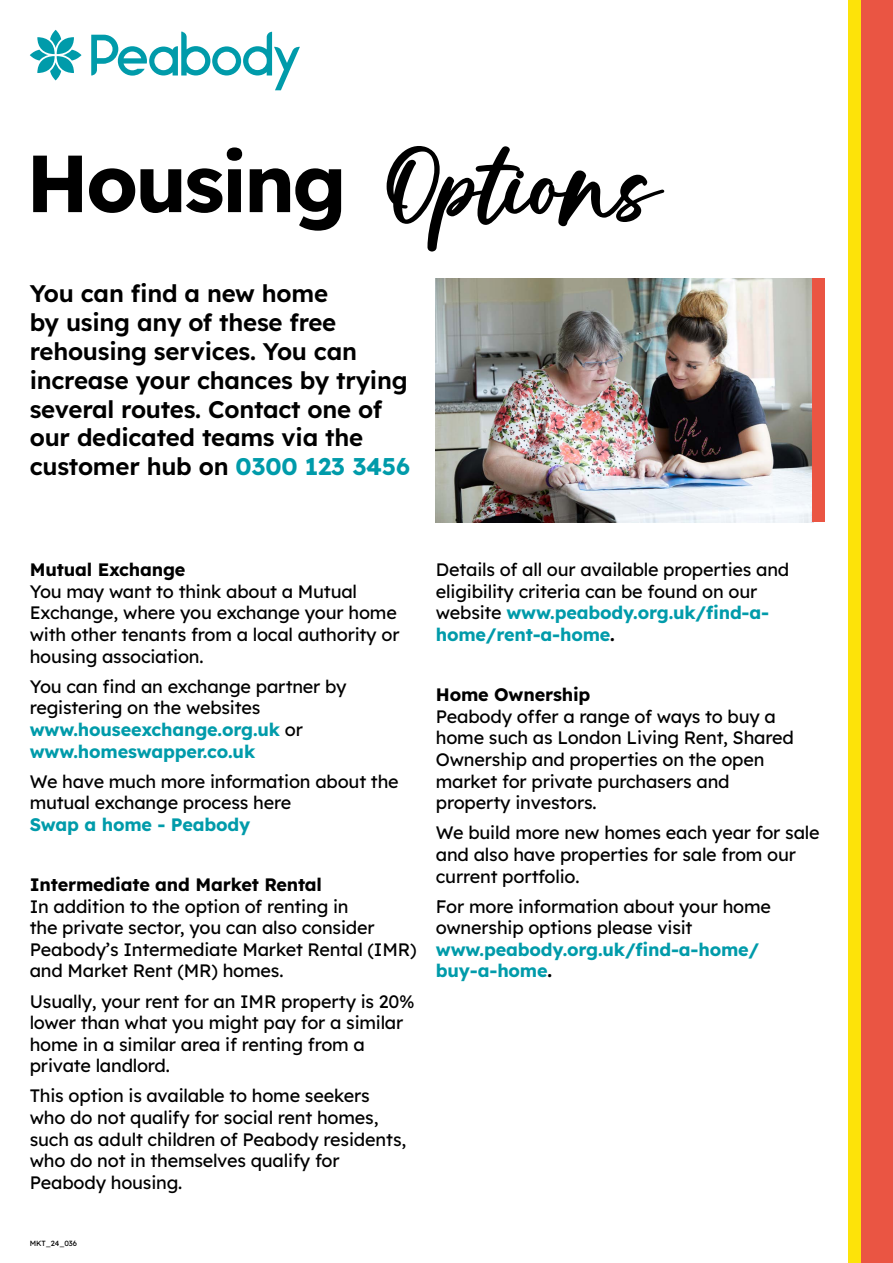
<style>
.page{position:relative;width:893px;height:1263px;background:#fff}
.page>*{position:absolute;margin:0;border:0;box-sizing:border-box;transform-origin:0 0}
.t1{font:700 80.7px "Lexend Deca";letter-spacing:-.035em;color:#000}
.t2{font:600 24px/28.8px "Lexend Deca";letter-spacing:-.01em;color:#000}
.t3{font:18px/21.6px "Lexend Deca";letter-spacing:-.01em;color:#000}
.t4{font:700 18px/21.6px "Lexend Deca";letter-spacing:-.01em;color:#009baa}
.t5{font:700 18px "Lexend Deca";letter-spacing:-.01em;color:#000}
.t6{font:7.5px "Lexend Deca";letter-spacing:-.01em;color:#000}
.s1{font-family:"Natural";font-weight:400;font-size:106.95px}
.s2{font-weight:700;color:#009baa}
.s3{font-weight:700}
.s4{color:#000}
</style>
<div class="page">
<div style="left:848px;top:0;width:13px;height:1263px;background:#fde309"></div>
<div style="left:861px;top:0;width:32px;height:1263px;background:#ea5543"></div>
<svg style="left:91px;top:32px;width:209px;height:58px"></svg>
<svg style="left:30px;top:30px;width:52px;height:50px"></svg>
<img style="left:436px;top:278px;width:376px;height:244px">
<div style="left:812px;top:278px;width:13px;height:244px;background:#ea5543"></div>
<h1 class="t1" style="left:26px;top:119px;width:635px">Housing <span class="s1">Options</span></h1>
<h2 class="t2" style="left:30px;top:278px;width:382px">You can find a new home<br>by using any of these free rehousing services. You can increase your chances by trying several routes. Contact one of our dedicated teams via the customer hub on <span class="s2">0300 123 3456</span></h2>
<p class="t5" style="left:30px;top:555px;width:157px">Mutual Exchange</p>
<p class="t3" style="left:30px;top:579px;width:371px">You may want to think about a Mutual Exchange, where you exchange your home with other tenants from a local authority or housing association.</p>
<p class="t3" style="left:30px;top:674px;width:318px">You can find an exchange partner by registering on the websites <span class="s2">www.houseexchange.org.uk</span> or <span class="s2">www.homeswapper.co.uk</span></p>
<p class="t3" style="left:30px;top:769px;width:370px">We have much more information about the mutual exchange process here</p>
<p class="t4" style="left:30px;top:812px;width:222px">Swap a home - Peabody</p>
<p class="t5" style="left:30px;top:870px;width:294px">Intermediate and Market Rental</p>
<p class="t3" style="left:30px;top:894px;width:388px">In addition to the option of renting in<br>the private sector, you can also consider Peabody’s Intermediate Market Rental (IMR) and Market Rent (MR) homes.</p>
<p class="t3" style="left:30px;top:989px;width:386px">Usually, your rent for an IMR property is 20% lower than what you might pay for a similar home in a similar area if renting from a private landlord.</p>
<p class="t3" style="left:30px;top:1084px;width:378px">This option is available to home seekers who do not qualify for social rent homes, such as adult children of Peabody residents, who do not in themselves qualify for Peabody housing.</p>
<p class="t6" style="left:30px;top:1238px;width:49px">MKT_24_036</p>
<p class="t3" style="left:436px;top:558px;width:355px">Details of all our available properties and eligibility criteria can be found on our website <span class="s2">www.peabody.org.uk/find-a&shy;home/rent-a-home</span><span class="s3">.</span></p>
<p class="t5" style="left:436px;top:680px;width:156px">Home Ownership</p>
<p class="t3" style="left:436px;top:704px;width:359px">Peabody offer a range of ways to buy a home such as London Living Rent, Shared Ownership and properties on the open market for private purchasers and property investors.</p>
<p class="t3" style="left:436px;top:821px;width:385px">We build more new homes each year for sale and also have properties for sale from our current portfolio.</p>
<p class="t3" style="left:436px;top:894px;width:337px">For more information about your home ownership options please visit</p>
<p class="t4" style="left:436px;top:937px;width:325px">www.peabody.org.uk/find-a-home/ buy-a-home<span class="s4">.</span></p>
</div>
